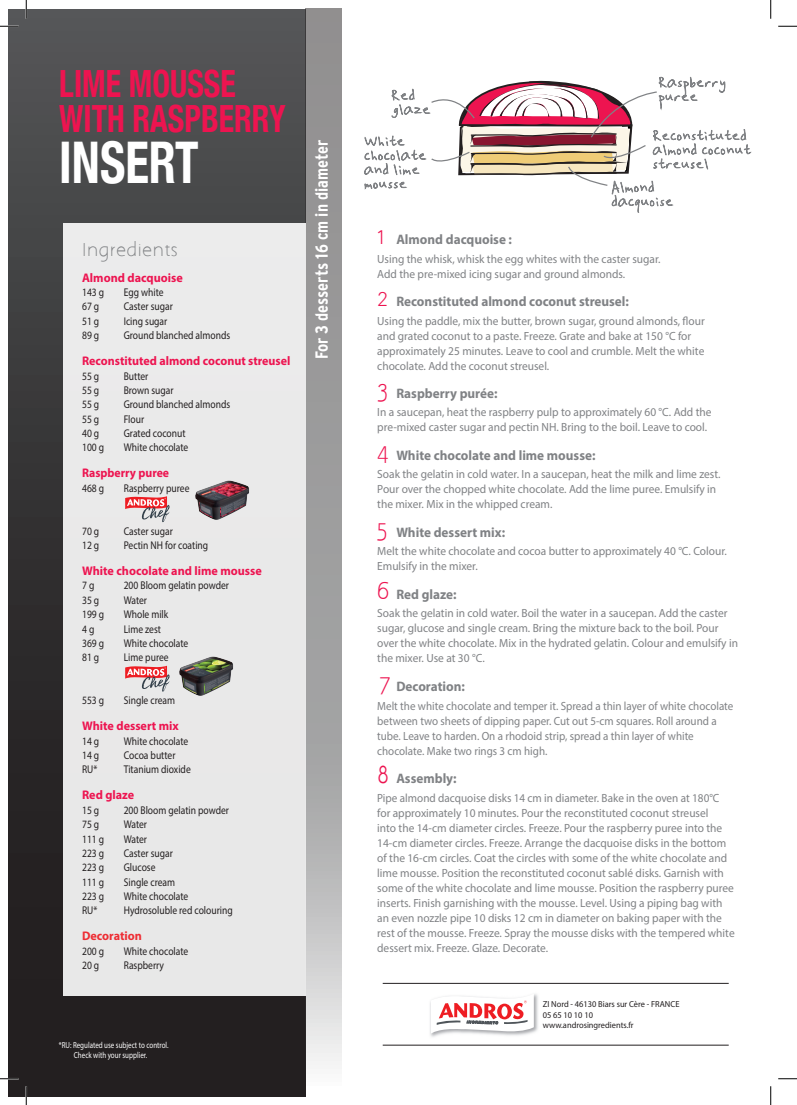
<style>
.page{position:relative;width:797px;height:1105px;background:#fff}
.page>*{position:absolute;margin:0;border:0;box-sizing:border-box;transform-origin:0 0}
.t1{font:700 condensed 57.5px "Helvetica Neue";color:#fff;scale:.85 1}
.t2{font:700 condensed 37.5px "Helvetica Neue";color:#ed1450;scale:.85 1}
.t3{font:700 condensed 17.5px "Interstate";color:#fff}
.t4{font:16.25px "Aaargh Normal";letter-spacing:.05em;color:#808285}
.t5{font:700 13.75px "Myriad Pro";color:#808285;scale:.96 1}
.t6{font:700 12.5px "Myriad Pro";color:#ed1450}
.t7{font:700 12.5px "Myriad Pro";color:#ed1450;scale:.96 1}
.t8{font:700 12.5px "Myriad Pro";color:#ed1450;scale:.94 1}
.t9{font:700 12.5px "Myriad Pro";color:#ee2d34}
.t10{font:11.88px/15px "Myriad Pro";color:#808285;scale:.96 1}
.t11{font:11.88px/15px "Myriad Pro";color:#808285;scale:.94 1}
.t12{font:11.88px/15px "Myriad Pro";color:#808285;scale:.93 1}
.t13{font:11.25px "Myriad Pro";color:#231f20;scale:.85 1}
.t14{font:8.75px "Myriad Pro";color:#231f20;scale:.96 1}
.t15{font:8.75px/10px "Myriad Pro";color:#fff;scale:.8 1}
.s1{font-family:"Aaargh Normal";font-weight:400;font-size:23.75px;color:#ed1450}
</style>
<div class="page">
<div style="left:9px;top:9px;width:297px;height:1070px;background:linear-gradient(to bottom,#4f5152,#1c1718)"></div>
<svg style="left:306px;top:9px;width:35px;height:1056px;background:#a6a6a7"></svg>
<div style="left:63px;top:223px;width:243px;height:772px;background:#e9e9e9"></div>
<svg style="left:125px;top:496px;width:45px;height:26px"></svg>
<svg style="left:125px;top:666px;width:45px;height:26px"></svg>
<img style="left:195px;top:480px;width:55px;height:40px">
<img style="left:179px;top:656px;width:55px;height:40px">
<svg style="left:364px;top:76px;width:387px;height:137px"></svg>
<hr style="left:383px;top:983px;width:345px;height:1px;background:#231f20">
<hr style="left:383px;top:1045px;width:345px;height:1px;background:#231f20">
<div style="left:9px;top:1079px;width:297px;height:17px;background:#231f20"></div>
<img style="left:430px;top:994px;width:108px;height:43px">
<svg style="left:0;top:25px;width:19px;height:2px"></svg>
<svg style="left:778px;top:25px;width:19px;height:2px"></svg>
<svg style="left:0;top:1078px;width:19px;height:1px"></svg>
<svg style="left:778px;top:1078px;width:19px;height:1px"></svg>
<svg style="left:25px;top:0;width:2px;height:19px"></svg>
<svg style="left:25px;top:1086px;width:2px;height:19px"></svg>
<svg style="left:770px;top:0;width:1px;height:19px"></svg>
<svg style="left:770px;top:1086px;width:1px;height:19px"></svg>
<svg style="left:431px;top:994px;width:103px;height:39px"></svg>
<p class="t2" style="left:59px;top:52px;width:209px">LIME MOUSSE</p>
<p class="t2" style="left:59px;top:87px;width:268px">WITH RASPBERRY</p>
<p class="t1" style="left:59px;top:115px;width:165px">INSERT</p>
<p class="t4" style="left:82px;top:240px;width:97px">Ingredients</p>
<p class="t6" style="left:82px;top:269px;width:102px">Almond dacquoise</p>
<p class="t13" style="left:82px;top:285px;width:27px">143 g</p>
<p class="t13" style="left:124px;top:285px;width:48px">Egg white</p>
<p class="t13" style="left:82px;top:300px;width:22px">67 g</p>
<p class="t13" style="left:124px;top:300px;width:59px">Caster sugar</p>
<p class="t13" style="left:82px;top:314px;width:22px">51 g</p>
<p class="t13" style="left:124px;top:314px;width:53px">Icing sugar</p>
<p class="t13" style="left:82px;top:328px;width:22px">89 g</p>
<p class="t13" style="left:124px;top:328px;width:127px">Ground blanched almonds</p>
<p class="t7" style="left:82px;top:353px;width:218px">Reconstituted almond coconut streusel</p>
<p class="t13" style="left:82px;top:369px;width:22px">55 g</p>
<p class="t13" style="left:124px;top:369px;width:30px">Butter</p>
<p class="t13" style="left:82px;top:383px;width:22px">55 g</p>
<p class="t13" style="left:124px;top:383px;width:60px">Brown sugar</p>
<p class="t13" style="left:82px;top:398px;width:22px">55 g</p>
<p class="t13" style="left:124px;top:398px;width:127px">Ground blanched almonds</p>
<p class="t13" style="left:82px;top:412px;width:22px">55 g</p>
<p class="t13" style="left:124px;top:412px;width:25px">Flour</p>
<p class="t13" style="left:82px;top:426px;width:22px">40 g</p>
<p class="t13" style="left:124px;top:426px;width:74px">Grated coconut</p>
<p class="t13" style="left:82px;top:441px;width:27px">100 g</p>
<p class="t13" style="left:124px;top:441px;width:77px">White chocolate</p>
<p class="t8" style="left:82px;top:465px;width:94px">Raspberry puree</p>
<p class="t13" style="left:82px;top:481px;width:27px">468 g</p>
<p class="t13" style="left:124px;top:481px;width:79px">Raspberry puree</p>
<p class="t13" style="left:82px;top:524px;width:22px">70 g</p>
<p class="t13" style="left:124px;top:524px;width:59px">Caster sugar</p>
<p class="t13" style="left:82px;top:538px;width:22px">12 g</p>
<p class="t13" style="left:124px;top:538px;width:101px">Pectin NH for coating</p>
<p class="t6" style="left:82px;top:563px;width:181px">White chocolate and lime mousse</p>
<p class="t13" style="left:82px;top:579px;width:16px">7 g</p>
<p class="t13" style="left:124px;top:579px;width:125px">200 Bloom gelatin powder</p>
<p class="t13" style="left:82px;top:593px;width:22px">35 g</p>
<p class="t13" style="left:124px;top:593px;width:29px">Water</p>
<p class="t13" style="left:82px;top:607px;width:27px">199 g</p>
<p class="t13" style="left:124px;top:607px;width:54px">Whole milk</p>
<p class="t13" style="left:82px;top:622px;width:16px">4 g</p>
<p class="t13" style="left:124px;top:622px;width:45px">Lime zest</p>
<p class="t13" style="left:82px;top:636px;width:27px">369 g</p>
<p class="t13" style="left:124px;top:636px;width:77px">White chocolate</p>
<p class="t13" style="left:82px;top:651px;width:22px">81 g</p>
<p class="t13" style="left:124px;top:651px;width:54px">Lime puree</p>
<p class="t13" style="left:82px;top:693px;width:27px">553 g</p>
<p class="t13" style="left:124px;top:693px;width:62px">Single cream</p>
<p class="t6" style="left:82px;top:718px;width:98px">White dessert mix</p>
<p class="t13" style="left:82px;top:734px;width:22px">14 g</p>
<p class="t13" style="left:124px;top:734px;width:77px">White chocolate</p>
<p class="t13" style="left:82px;top:748px;width:22px">14 g</p>
<p class="t13" style="left:124px;top:748px;width:62px">Cocoa butter</p>
<p class="t13" style="left:82px;top:763px;width:19px">RU*</p>
<p class="t13" style="left:124px;top:763px;width:80px">Titanium dioxide</p>
<p class="t6" style="left:82px;top:787px;width:54px">Red glaze</p>
<p class="t13" style="left:82px;top:803px;width:22px">15 g</p>
<p class="t13" style="left:124px;top:803px;width:125px">200 Bloom gelatin powder</p>
<p class="t13" style="left:82px;top:817px;width:22px">75 g</p>
<p class="t13" style="left:124px;top:817px;width:29px">Water</p>
<p class="t13" style="left:82px;top:832px;width:27px">111 g</p>
<p class="t13" style="left:124px;top:832px;width:29px">Water</p>
<p class="t13" style="left:82px;top:846px;width:27px">223 g</p>
<p class="t13" style="left:124px;top:846px;width:59px">Caster sugar</p>
<p class="t13" style="left:82px;top:860px;width:27px">223 g</p>
<p class="t13" style="left:124px;top:860px;width:39px">Glucose</p>
<p class="t13" style="left:82px;top:875px;width:27px">111 g</p>
<p class="t13" style="left:124px;top:875px;width:62px">Single cream</p>
<p class="t13" style="left:82px;top:889px;width:27px">223 g</p>
<p class="t13" style="left:124px;top:889px;width:77px">White chocolate</p>
<p class="t13" style="left:82px;top:904px;width:19px">RU*</p>
<p class="t13" style="left:124px;top:904px;width:130px">Hydrosoluble red colouring</p>
<p class="t9" style="left:82px;top:928px;width:61px">Decoration</p>
<p class="t13" style="left:82px;top:944px;width:27px">200 g</p>
<p class="t13" style="left:124px;top:944px;width:77px">White chocolate</p>
<p class="t13" style="left:82px;top:958px;width:22px">20 g</p>
<p class="t13" style="left:124px;top:958px;width:49px">Raspberry</p>
<p class="t3" style="left:312px;top:359px;width:221px;rotate:-90deg">For 3 desserts 16 cm in diameter</p>
<p class="t15" style="left:74px;top:1040px;width:120px;text-indent:-15px">*RU: Regulated use subject to control.<br>Check with your supplier.</p>
<p class="t5" style="left:377px;top:230px;width:142px"><span class="s1">1</span> Almond dacquoise :</p>
<p class="t10" style="left:377px;top:251px;width:296px">Using the whisk, whisk the egg whites with the caster sugar.<br>Add the pre-mixed icing sugar and ground almonds.</p>
<p class="t5" style="left:377px;top:292px;width:264px"><span class="s1">2</span> Reconstituted almond coconut streusel:</p>
<p class="t10" style="left:377px;top:313px;width:343px">Using the paddle, mix the butter, brown sugar, ground almonds, flour and grated coconut to a paste. Freeze. Grate and bake at 150 °C for approximately 25 minutes. Leave to cool and crumble. Melt the white chocolate. Add the coconut streusel.</p>
<p class="t5" style="left:377px;top:384px;width:127px"><span class="s1">3</span> Raspberry purée:</p>
<p class="t10" style="left:377px;top:405px;width:350px">In a saucepan, heat the raspberry pulp to approximately 60 °C. Add the pre-mixed caster sugar and pectin NH. Bring to the boil. Leave to cool.</p>
<p class="t5" style="left:377px;top:446px;width:229px"><span class="s1">4</span> White chocolate and lime mousse:</p>
<p class="t10" style="left:377px;top:467px;width:359px">Soak the gelatin in cold water. In a saucepan, heat the milk and lime zest.<br>Pour over the chopped white chocolate. Add the lime puree. Emulsify in the mixer. Mix in the whipped cream.</p>
<p class="t5" style="left:377px;top:523px;width:135px"><span class="s1">5</span> White dessert mix:</p>
<p class="t10" style="left:377px;top:544px;width:366px">Melt the white chocolate and cocoa butter to approximately 40 °C. Colour.<br>Emulsify in the mixer.</p>
<p class="t5" style="left:377px;top:585px;width:84px"><span class="s1">6</span> Red glaze:</p>
<p class="t10" style="left:377px;top:605px;width:377px">Soak the gelatin in cold water. Boil the water in a saucepan. Add the caster sugar, glucose and single cream. Bring the mixture back to the boil. Pour over the white chocolate. Mix in the hydrated gelatin. Colour and emulsify in the mixer. Use at 30 °C.</p>
<p class="t5" style="left:379px;top:678px;width:90px"><span class="s1">7</span> Decoration:</p>
<p class="t12" style="left:377px;top:698px;width:384px">Melt the white chocolate and temper it. Spread a thin layer of white chocolate between two sheets of dipping paper. Cut out 5-cm squares. Roll around a tube. Leave to harden. On a rhodoid strip, spread a thin layer of white chocolate. Make two rings 3 cm high.</p>
<p class="t5" style="left:377px;top:770px;width:84px"><span class="s1">8</span> Assembly:</p>
<p class="t11" style="left:377px;top:790px;width:382px">Pipe almond dacquoise disks 14 cm in diameter. Bake in the oven at 180°C for approximately 10 minutes. Pour the reconstituted coconut streusel<br>into the 14-cm diameter circles. Freeze. Pour the raspberry puree into the 14-cm diameter circles. Freeze. Arrange the dacquoise disks in the bottom of the 16-cm circles. Coat the circles with some of the white chocolate and lime mousse. Position the reconstituted coconut sablé disks. Garnish with some of the white chocolate and lime mousse. Position the raspberry puree inserts. Finish garnishing with the mousse. Level. Using a piping bag with an even nozzle pipe 10 disks 12 cm in diameter on baking paper with the rest of the mousse. Freeze. Spray the mousse disks with the tempered white dessert mix. Freeze. Glaze. Decorate.</p>
<p class="t14" style="left:543px;top:998px;width:144px">ZI Nord - 46130 Biars sur Cère - FRANCE</p>
<p class="t14" style="left:543px;top:1009px;width:54px">05 65 10 10 10</p>
<p class="t14" style="left:543px;top:1019px;width:96px">www.androsingredients.fr</p>
</div>
